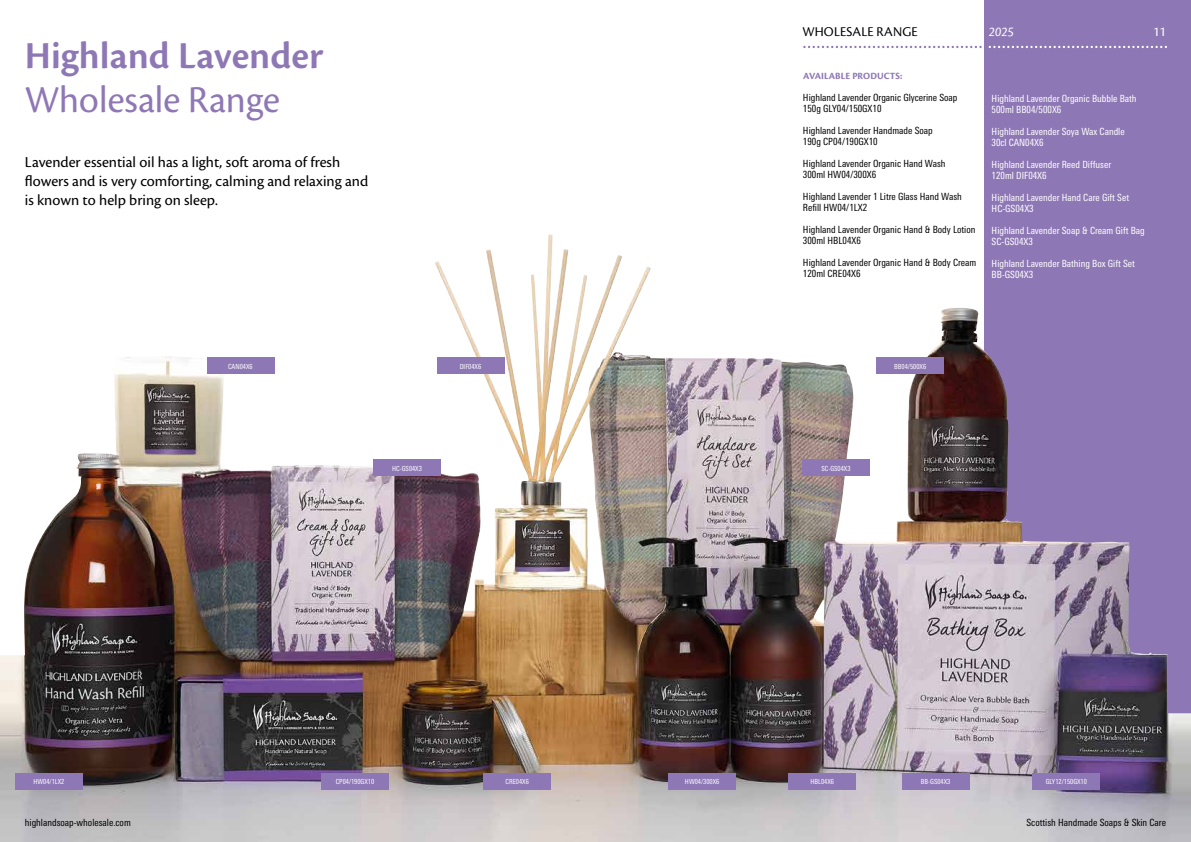
<style>
.page{position:relative;width:1191px;height:842px;background:#fff}
.page>*{position:absolute;margin:0;border:0;box-sizing:border-box;transform-origin:0 0}
.t1{font:600 39.6px "Cronos Pro";color:#8e77b5}
.t2{font:39.6px "Cronos Pro Subh";color:#8e77b5}
.t3{font:15.9px/19.1px "Cronos Pro";color:#000}
.t4{font:14px "Cronos Pro Subh";letter-spacing:.01em;color:#000}
.t5{font:italic 14px "Cronos Pro";color:#fff}
.t6{font:14px "Cronos Pro Subh";color:#fff}
.t7{font:condensed 9.9px/11px "Univers Next Pro";color:#000}
.t8{font:condensed 9.9px/11px "Univers Next Pro";color:#fff}
.t9{font:700 9.9px "Cronos Pro";letter-spacing:.005em;color:#8e77b5}
.t10{font:condensed 7px "Univers Next Pro";color:#fff}
</style>
<div class="page">
<div style="left:984px;top:0;width:207px;height:842px;background:#8e77b5"></div>
<img style="left:0;top:249px;width:1191px;height:593px">
<svg style="left:803px;top:46px;width:364px;height:2px"></svg>
<div style="left:1032px;top:773px;width:68px;height:16px;background:#8e77b5"></div>
<div style="left:876px;top:358px;width:68px;height:16px;background:#8e77b5"></div>
<div style="left:207px;top:358px;width:67px;height:16px;background:#8e77b5"></div>
<div style="left:437px;top:358px;width:67px;height:16px;background:#8e77b5"></div>
<div style="left:373px;top:460px;width:68px;height:16px;background:#8e77b5"></div>
<div style="left:802px;top:460px;width:67px;height:16px;background:#8e77b5"></div>
<div style="left:902px;top:773px;width:67px;height:16px;background:#8e77b5"></div>
<div style="left:321px;top:773px;width:68px;height:16px;background:#8e77b5"></div>
<div style="left:668px;top:773px;width:68px;height:16px;background:#8e77b5"></div>
<div style="left:15px;top:773px;width:68px;height:16px;background:#8e77b5"></div>
<div style="left:788px;top:773px;width:68px;height:16px;background:#8e77b5"></div>
<div style="left:483px;top:773px;width:68px;height:16px;background:#8e77b5"></div>
<h1 class="t1" style="left:25px;top:33px;width:300px">Highland Lavender</h1>
<h1 class="t2" style="left:25px;top:77px;width:256px">Wholesale Range</h1>
<h2 class="t3" style="left:25px;top:152px;width:345px">Lavender essential oil has a light, soft aroma of fresh flowers and is very comforting, calming and relaxing and is known to help bring on sleep.</h2>
<h3 class="t4" style="left:802px;top:23px;width:117px">WHOLESALE RANGE</h3>
<h3 class="t5" style="left:989px;top:24px;width:27px">2025</h3>
<h3 class="t6" style="left:1153px;top:23px;width:14px">11</h3>
<p class="t9" style="left:803px;top:70px;width:101px">AVAILABLE PRODUCTS:</p>
<p class="t7" style="left:803px;top:92px;width:156px">Highland Lavender Organic Glycerine Soap<br>150g GLY04/150GX10</p>
<p class="t7" style="left:803px;top:125px;width:131px">Highland Lavender Handmade Soap<br>190g CP04/190GX10</p>
<p class="t7" style="left:803px;top:158px;width:144px">Highland Lavender Organic Hand Wash<br>300ml HW04/300X6</p>
<p class="t7" style="left:803px;top:191px;width:160px">Highland Lavender 1 Litre Glass Hand Wash<br>Refill HW04/1LX2</p>
<p class="t7" style="left:803px;top:224px;width:174px">Highland Lavender Organic Hand &amp; Body Lotion<br>300ml HBL04X6</p>
<p class="t7" style="left:803px;top:257px;width:175px">Highland Lavender Organic Hand &amp; Body Cream<br>120ml CRE04X6</p>
<p class="t8" style="left:991px;top:93px;width:146px">Highland Lavender Organic Bubble Bath<br>500ml BB04/500X6</p>
<p class="t8" style="left:991px;top:125px;width:135px">Highland Lavender Soya Wax Candle<br>30cl CAN04X6</p>
<p class="t8" style="left:991px;top:158px;width:121px">Highland Lavender Reed Diffuser<br>120ml DIF04X6</p>
<p class="t8" style="left:991px;top:191px;width:139px">Highland Lavender Hand Care Gift Set<br>HC-GS04X3</p>
<p class="t8" style="left:991px;top:224px;width:155px">Highland Lavender Soap &amp; Cream Gift Bag<br>SC-GS04X3</p>
<p class="t8" style="left:991px;top:257px;width:145px">Highland Lavender Bathing Box Gift Set<br>BB-GS04X3</p>
<p class="t10" style="left:228px;top:362px;width:26px">CAN04X6</p>
<p class="t10" style="left:460px;top:362px;width:23px">DIF04X6</p>
<p class="t10" style="left:894px;top:362px;width:33px">BB04/500X6</p>
<p class="t10" style="left:392px;top:464px;width:31px">HC-GS04X3</p>
<p class="t10" style="left:821px;top:464px;width:31px">SC-GS04X3</p>
<p class="t10" style="left:33px;top:777px;width:33px">HW04/1LX2</p>
<p class="t10" style="left:336px;top:777px;width:40px">CP04/190GX10</p>
<p class="t10" style="left:505px;top:777px;width:25px">CRE04X6</p>
<p class="t10" style="left:685px;top:777px;width:36px">HW04/300X6</p>
<p class="t10" style="left:810px;top:777px;width:25px">HBL04X6</p>
<p class="t10" style="left:921px;top:777px;width:31px">BB-GS04X3</p>
<p class="t7" style="left:25px;top:817px;width:107px">highlandsoap-wholesale.com</p>
<p class="t7" style="left:1026px;top:817px;width:141px">Scottish Handmade Soaps &amp; Skin Care</p>
<p class="t10" style="left:1045px;top:777px;width:43px">GLY12/150GX10</p>
</div>
